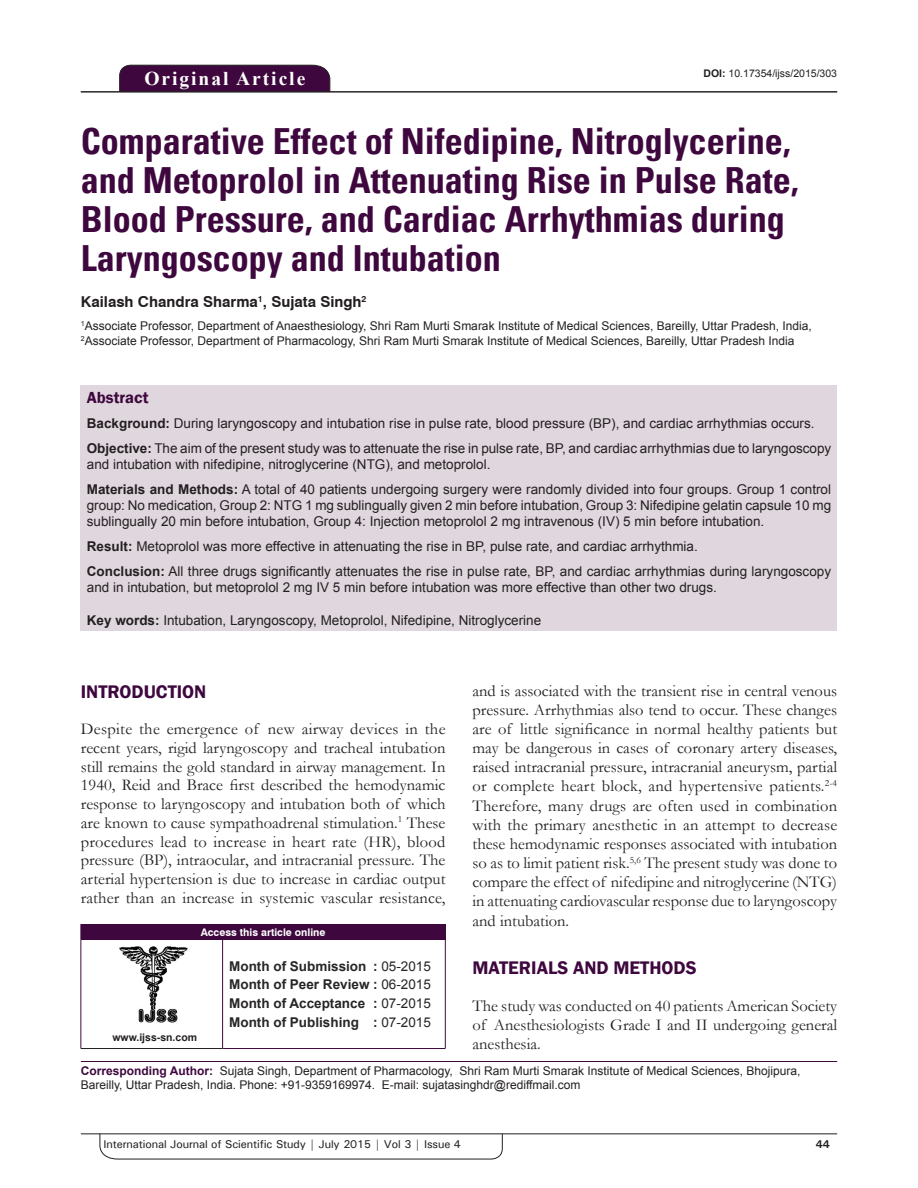
<style>
.page{position:relative;width:918px;height:1188px;background:#fff}
.page>*{position:absolute;margin:0;border:0;box-sizing:border-box;transform-origin:0 0}
.AT{font:700 condensed 36px/39px "Univers";color:#3e083e}
.AH{font:700 19.5px "Times New Roman";letter-spacing:.1em;color:#fff}
.t1{font:600 18.75px "Franklin Gothic";color:#3e083e}
.TX{font:16.5px/19.2px "Garamond";color:#231f20;text-align:justify}
.ABSH{font:600 16.5px "Franklin Gothic";color:#3e083e}
.AU{font:700 15px "Swiss 721 BT";color:#231f20}
.ABS{font:13.5px/16.2px "Arial";color:#231f20}
.HIS{font:700 13.5px/18.8px "Arial";color:#282526;text-align:justify}
.KWD{font:13.5px "Arial";color:#231f20}
.AFF{font:12px "Arial";color:#231f20}
.ADD{font:12px/14.4px "Arial";color:#231f20}
.t2{font:500 11.25px "Univers";letter-spacing:-.01em;color:#231f20}
.t3{font:700 11.25px "Univers";color:#231f20}
.DOI{font:10.5px "Arial";color:#231f20}
.AAO{font:700 10.5px "Swiss 721 BT";color:#fff}
.Web{font:700 10.5px "Arial";color:#231f20}
.s1{font-weight:700}
.s2{font-weight:400}
.s3{font-weight:700;color:#3e083e}
</style>
<div class="page">
<hr style="left:81px;top:1134px;width:756px;height:1px;background:#231f20">
<svg style="left:100px;top:1133px;width:403px;height:26px"></svg>
<div style="left:119px;top:65px;width:211px;height:26px;background:#3e083e"></div>
<hr style="left:81px;top:91px;width:756px;height:1px;background:#231f20">
<div style="left:81px;top:386px;width:756px;height:245px;background:#e0d7de"></div>
<img style="left:119px;top:946px;width:69px;height:76px">
<div style="left:81px;top:924px;width:364px;height:15px;background:#3e083e"></div>
<svg style="left:445px;top:924px;width:1px;height:15px"></svg>
<hr style="left:81px;top:939px;width:142px;height:1px;background:#3e083e">
<hr style="left:81px;top:939px;width:1px;height:109px;background:#3e083e">
<hr style="left:81px;top:1048px;width:142px;height:1px;background:#231f20">
<hr style="left:223px;top:939px;width:223px;height:1px;background:#3e083e">
<hr style="left:222px;top:939px;width:1px;height:109px;background:#3e083e">
<hr style="left:445px;top:939px;width:1px;height:109px;background:#3e083e">
<hr style="left:223px;top:1048px;width:223px;height:1px;background:#3e083e">
<hr style="left:81px;top:1061px;width:756px;height:1px;background:#3e083e">
<p class="AH" style="left:144px;top:64px;width:162px">Original Article</p>
<p class="DOI" style="left:703px;top:66px;width:135px"><span class="s1">DOI:</span> 10.17354/ijss/2015/303</p>
<p class="AT" style="left:81px;top:122px;width:720px">Comparative Effect of Nifedipine, Nitroglycerine, and Metoprolol in Attenuating Rise in Pulse Rate, Blood Pressure, and Cardiac Arrhythmias during Laryngoscopy and Intubation</p>
<p class="AU" style="left:81px;top:293px;width:287px">Kailash Chandra Sharma<sup>1</sup>, Sujata Singh<sup>2</sup></p>
<p class="AFF" style="left:81px;top:318px;width:733px"><sup>1</sup>Associate Professor, Department of Anaesthesiology, Shri Ram Murti Smarak Institute of Medical Sciences, Bareilly, Uttar Pradesh, India,</p>
<p class="AFF" style="left:81px;top:332px;width:715px"><sup>2</sup>Associate Professor, Department of Pharmacology, Shri Ram Murti Smarak Institute of Medical Sciences, Bareilly, Uttar Pradesh India</p>
<p class="ABSH" style="left:87px;top:388px;width:63px">Abstract</p>
<p class="ABS" style="left:87px;top:415px;width:729px"><span class="s1">Background:</span> During laryngoscopy and intubation rise in pulse rate, blood pressure (BP), and cardiac arrhythmias occurs.</p>
<p class="ABS" style="left:87px;top:440px;width:746px"><span class="s1">Objective:</span> The aim of the present study was to attenuate the rise in pulse rate, BP, and cardiac arrhythmias due to laryngoscopy and intubation with nifedipine, nitroglycerine (NTG), and metoprolol.</p>
<p class="ABS" style="left:87px;top:481px;width:746px;text-align:justify"><span class="s1">Materials and Methods:</span> A total of 40 patients undergoing surgery were randomly divided into four groups. Group 1 control group: No medication, Group 2: NTG 1 mg sublingually given 2 min before intubation, Group 3: Nifedipine gelatin capsule 10 mg sublingually 20 min before intubation, Group 4: Injection metoprolol 2 mg intravenous (IV) 5 min before intubation.</p>
<p class="ABS" style="left:87px;top:538px;width:613px"><span class="s1">Result:</span> Metoprolol was more effective in attenuating the rise in BP, pulse rate, and cardiac arrhythmia.</p>
<p class="ABS" style="left:87px;top:563px;width:746px"><span class="s1">Conclusion:</span> All three drugs significantly attenuates the rise in pulse rate, BP, and cardiac arrhythmias during laryngoscopy and in intubation, but metoprolol 2 mg IV 5 min before intubation was more effective than other two drugs.</p>
<p class="KWD" style="left:87px;top:611px;width:456px"><span class="s1">Key words:</span> Intubation, Laryngoscopy, Metoprolol, Nifedipine, Nitroglycerine</p>
<p class="TX" style="left:473px;top:681px;width:366px">and is associated with the transient rise in central venous pressure. Arrhythmias also tend to occur. These changes are of little significance in normal healthy patients but may be dangerous in cases of coronary artery diseases, raised intracranial pressure, intracranial aneurysm, partial or complete heart block, and hypertensive patients.<sup>2-4<br></sup>Therefore, many drugs are often used in combination with the primary anesthetic in an attempt to decrease these hemodynamic responses associated with intubation so as to limit patient risk.<sup>5,6</sup> The present study was done to compare the effect of nifedipine and nitroglycerine (NTG) in attenuating cardiovascular response due to laryngoscopy and intubation.</p>
<h1 class="t1" style="left:473px;top:956px;width:226px">MATERIALS AND METHODS</h1>
<p class="TX" style="left:473px;top:995px;width:366px">The study was conducted on 40 patients American Society of Anesthesiologists Grade I and II undergoing general anesthesia.</p>
<h1 class="t1" style="left:81px;top:680px;width:127px">INTRODUCTION</h1>
<p class="TX" style="left:81px;top:719px;width:366px;line-height:18.8px">Despite the emergence of new airway devices in the recent years, rigid laryngoscopy and tracheal intubation still remains the gold standard in airway management. In 1940, Reid and Brace first described the hemodynamic response to laryngoscopy and intubation both of which are known to cause sympathoadrenal stimulation.<sup>1</sup> These procedures lead to increase in heart rate (HR), blood pressure (BP), intraocular, and intracranial pressure. The arterial hypertension is due to increase in cardiac output rather than an increase in systemic vascular resistance,</p>
<p class="AAO" style="left:201px;top:925px;width:126px">Access this article online</p>
<p class="HIS" style="left:229px;top:957px;width:203px">Month of Submission : <span class="s2">05-2015<br></span>Month of Peer Review : <span class="s2">06-2015<br></span>Month of Acceptance : <span class="s2">07-2015<br></span>Month of Publishing : <span class="s2">07-2015</span></p>
<p class="ADD" style="left:81px;top:1063px;width:721px"><span class="s3">Corresponding Author:</span> Sujata Singh, Department of Pharmacology, Shri Ram Murti Smarak Institute of Medical Sciences, Bhojipura,<br>Bareilly, Uttar Pradesh, India. Phone: +91-9359169974. E-mail: sujatasinghdr@rediffmail.com</p>
<p class="Web" style="left:112px;top:1030px;width:86px">www.ijss-sn.com</p>
<p class="t2" style="left:104px;top:1137px;width:359px">International Journal of Scientific Study | July 2015 | Vol 3 | Issue 4</p>
<p class="t3" style="left:816px;top:1137px;width:16px">44</p>
</div>
